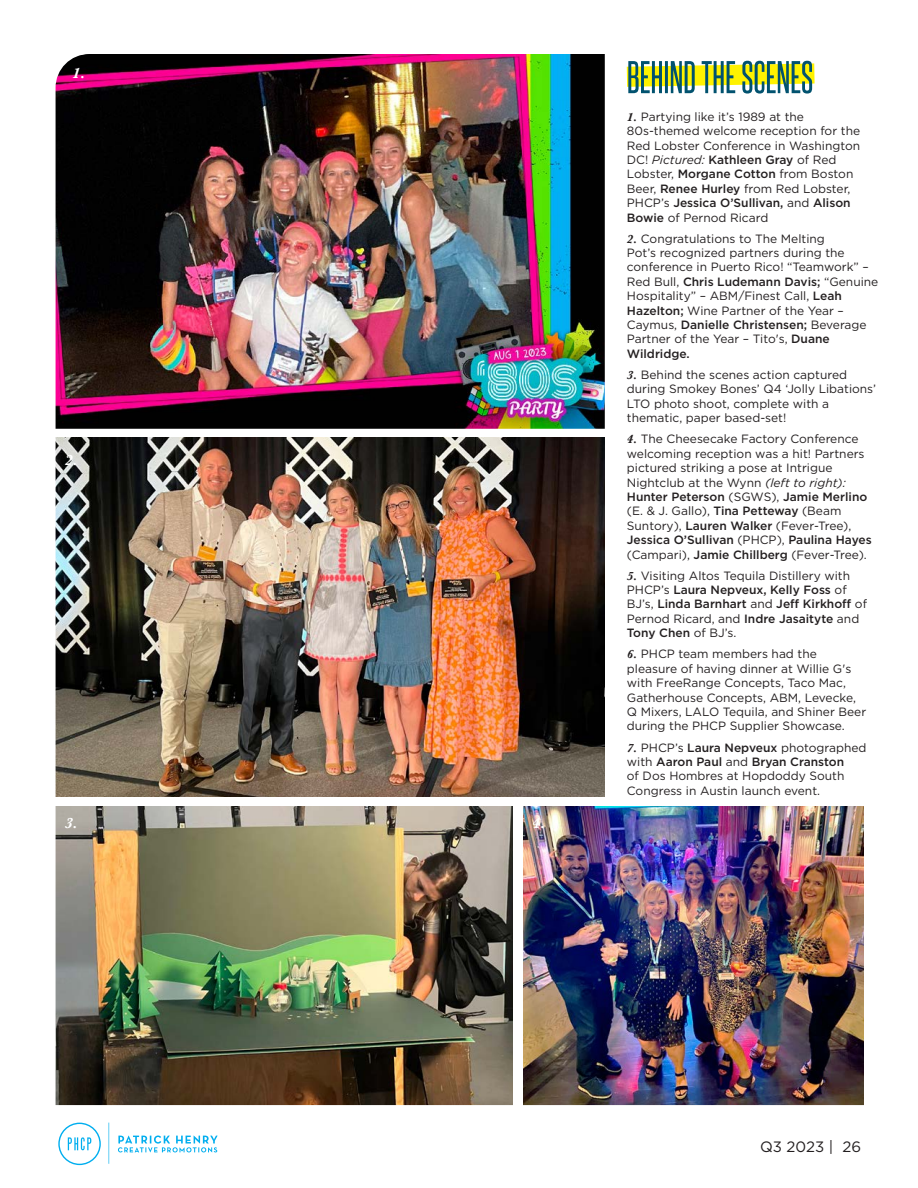
<style>
.page{position:relative;width:918px;height:1188px;background:#fff}
.page>*{position:absolute;margin:0;border:0;box-sizing:border-box;transform-origin:0 0}
.t1{font:15px "Gotham";color:#231f20}
.t2{font:italic 700 15px "Baskerville";color:#fff}
.t3{font:12px/14.4px "Gotham";color:#231f20}
.s1{font-family:"Baskerville";font-weight:700;font-style:italic}
.s2{font-style:italic}
.s3{font-weight:500}
</style>
<div class="page">
<img style="left:55px;top:54px;width:809px;height:1112px">
<svg style="left:58px;top:1123px;width:160px;height:42px"></svg>
<p class="t2" style="left:72px;top:63px;width:14px">1.</p>
<p class="t2" style="left:65px;top:449px;width:14px">2.</p>
<p class="t2" style="left:65px;top:812px;width:14px">3.</p>
<p class="t2" style="left:532px;top:812px;width:14px">4.</p>
<p class="t3" style="left:627px;top:109px;width:235px"><span class="s1">1.</span> Partying like it’s 1989 at the 80s-themed welcome reception for the Red Lobster Conference in Washington DC! <span class="s2">Pictured:</span> <span class="s3">Kathleen Gray</span> of Red Lobster, <span class="s3">Morgane Cotton</span> from Boston Beer, <span class="s3">Renee Hurley</span> from Red Lobster, PHCP’s <span class="s3">Jessica O’Sullivan,</span> and <span class="s3">Alison Bowie</span> of Pernod Ricard</p>
<p class="t3" style="left:627px;top:231px;width:253px"><span class="s1">2.</span> Congratulations to The Melting<br>Pot’s recognized partners during the conference in Puerto Rico! “Teamwork” – Red Bull, <span class="s3">Chris Ludemann Davis;</span> “Genuine Hospitality” – ABM/Finest Call, <span class="s3">Leah Hazelton;</span> Wine Partner of the Year – Caymus, <span class="s3">Danielle Christensen;</span> Beverage Partner of the Year – Tito's, <span class="s3">Duane Wildridge.</span></p>
<p class="t3" style="left:627px;top:367px;width:251px"><span class="s1">3.</span> Behind the scenes action captured during Smokey Bones’ Q4 ‘Jolly Libations’ LTO photo shoot, complete with a thematic, paper based-set!</p>
<p class="t3" style="left:627px;top:432px;width:246px"><span class="s1">4.</span> The Cheesecake Factory Conference welcoming reception was a hit! Partners pictured striking a pose at Intrigue Nightclub at the Wynn <span class="s2">(left to right):<br></span><span class="s3">Hunter Peterson</span> (SGWS), <span class="s3">Jamie Merlino </span>(E. &amp; J. Gallo), <span class="s3">Tina Petteway</span> (Beam Suntory), <span class="s3">Lauren Walker</span> (Fever-Tree), <span class="s3">Jessica O’Sullivan</span> (PHCP), <span class="s3">Paulina Hayes </span>(Campari), <span class="s3">Jamie Chillberg</span> (Fever-Tree).</p>
<p class="t3" style="left:627px;top:568px;width:242px"><span class="s1">5.</span> Visiting Altos Tequila Distillery with PHCP’s <span class="s3">Laura Nepveux, Kelly Foss</span> of BJ’s, <span class="s3">Linda Barnhart</span> and <span class="s3">Jeff Kirkhoff</span> of Pernod Ricard, and <span class="s3">Indre Jasaityte</span> and <span class="s3">Tony Chen</span> of BJ’s.</p>
<p class="t3" style="left:627px;top:647px;width:241px"><span class="s1">6.</span> PHCP team members had the pleasure of having dinner at Willie G's with FreeRange Concepts, Taco Mac, Gatherhouse Concepts, ABM, Levecke, Q Mixers, LALO Tequila, and Shiner Beer during the PHCP Supplier Showcase.</p>
<p class="t3" style="left:627px;top:740px;width:241px"><span class="s1">7.</span> PHCP’s <span class="s3">Laura Nepveux</span> photographed with <span class="s3">Aaron Paul</span> and <span class="s3">Bryan Cranston<br></span>of Dos Hombres at Hopdoddy South Congress in Austin launch event.</p>
<p class="t1" style="left:760px;top:1137px;width:102px">Q3 2023 | 26</p>
</div>
